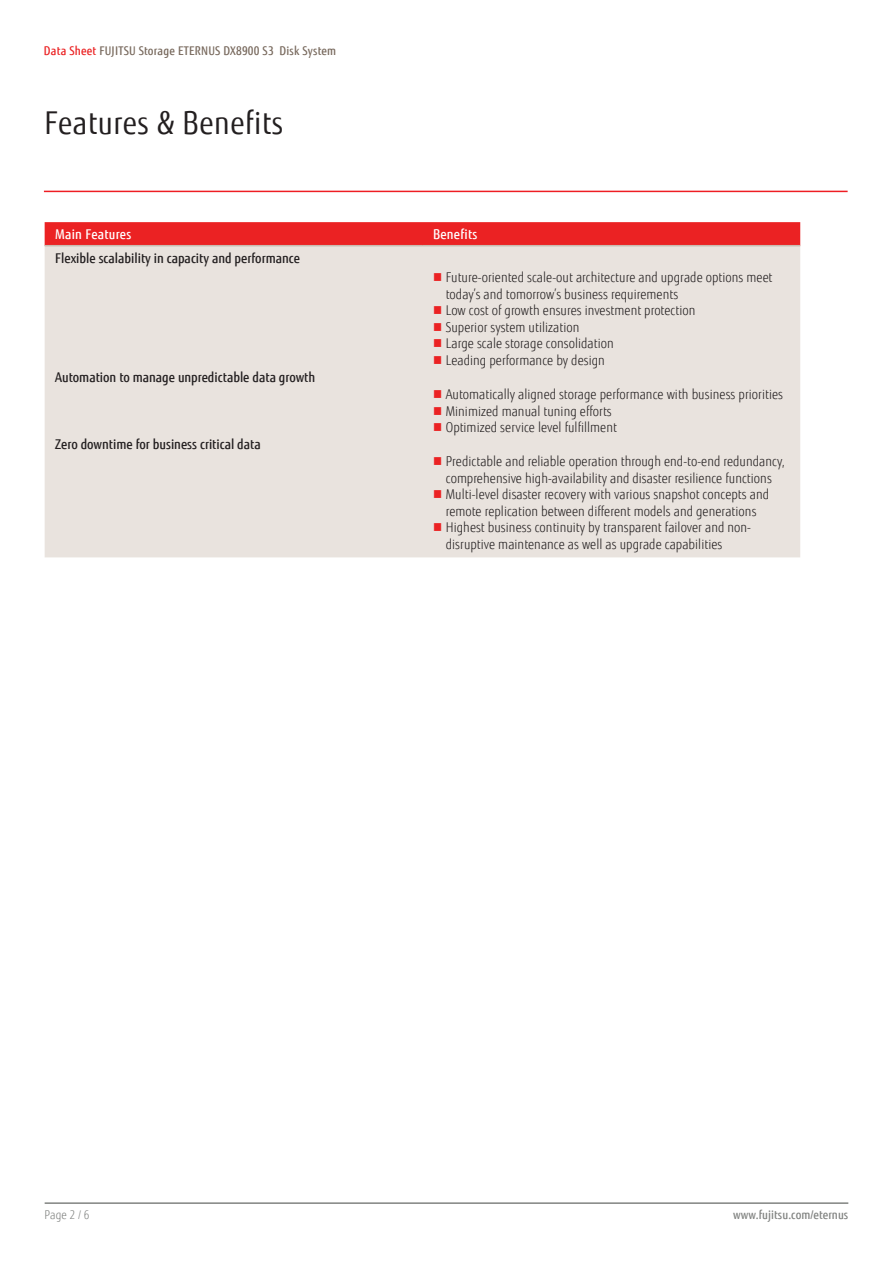
<style>
.page{position:relative;width:893px;height:1263px;background:#fff}
.page>*{position:absolute;margin:0;border:0;box-sizing:border-box;transform-origin:0 0}
.ComponentHeading{font:31.5px "Fujitsu Sans";letter-spacing:.02em;color:#231f20;scale:.9 1}
.t1{font:300 13.5px/16.5px "Fujitsu Sans";letter-spacing:.005em;color:#231f20;scale:.9 1}
.FeatureBenefitSubhea{font:500 13.5px "Fujitsu Sans";color:#231f20;scale:.9 1}
.FeatureBenefitHeadin{font:500 13.5px "Fujitsu Sans";letter-spacing:.02em;color:#fff;scale:.9 1}
.RunningHeader{font:500 12px "Fujitsu Sans";letter-spacing:.02em;color:#78695d;scale:.9 1}
.RunningFooter_R{font:500 12px "Fujitsu Sans";letter-spacing:.005em;color:#818381;scale:.9 1}
.RunningFooter_L{font:300 12px "Fujitsu Sans";color:#818381;scale:.9 1}
.s1{color:#eb2223}
</style>
<div class="page">
<hr style="left:45px;top:1202px;width:803px;height:2px;background:#818381">
<div style="left:45px;top:222px;width:755px;height:23px;background:#eb2223"></div>
<div style="left:45px;top:246px;width:755px;height:311px;background:#e9e3de"></div>
<hr style="left:45px;top:245px;width:377px;height:1px;background:#c9bcb1">
<hr style="left:422px;top:245px;width:378px;height:1px;background:#c9bcb1">
<hr style="left:44px;top:191px;width:804px;height:1px;background:#ee1d23">
<svg style="left:434px;top:273px;width:7px;height:8px"></svg>
<svg style="left:434px;top:306px;width:7px;height:8px"></svg>
<svg style="left:434px;top:323px;width:7px;height:8px"></svg>
<svg style="left:434px;top:339px;width:7px;height:8px"></svg>
<svg style="left:434px;top:356px;width:7px;height:8px"></svg>
<svg style="left:434px;top:390px;width:7px;height:8px"></svg>
<svg style="left:434px;top:407px;width:7px;height:8px"></svg>
<svg style="left:434px;top:423px;width:7px;height:8px"></svg>
<svg style="left:434px;top:457px;width:7px;height:8px"></svg>
<svg style="left:434px;top:490px;width:7px;height:8px"></svg>
<svg style="left:434px;top:523px;width:7px;height:8px"></svg>
<p class="RunningHeader" style="left:44px;top:43px;width:326px"><span class="s1">Data Sheet</span> FUJITSU Storage ETERNUS DX8900 S3 Disk System</p>
<p class="ComponentHeading" style="left:45px;top:104px;width:267px">Features &amp; Benefits</p>
<p class="FeatureBenefitHeadin" style="left:55px;top:226px;width:86px">Main Features</p>
<p class="FeatureBenefitHeadin" style="left:433px;top:226px;width:51px">Benefits</p>
<p class="FeatureBenefitSubhea" style="left:55px;top:250px;width:273px">Flexible scalability in capacity and performance</p>
<p class="t1" style="left:446px;top:269px;width:364px">Future-oriented scale-out architecture and upgrade options meet today’s and tomorrow’s business requirements</p>
<p class="t1" style="left:446px;top:302px;width:279px">Low cost of growth ensures investment protection</p>
<p class="t1" style="left:446px;top:319px;width:150px">Superior system utilization</p>
<p class="t1" style="left:446px;top:335px;width:188px">Large scale storage consolidation</p>
<p class="t1" style="left:446px;top:352px;width:178px">Leading performance by design</p>
<p class="FeatureBenefitSubhea" style="left:55px;top:369px;width:290px">Automation to manage unpredictable data growth</p>
<p class="t1" style="left:446px;top:386px;width:376px">Automatically aligned storage performance with business priorities</p>
<p class="t1" style="left:446px;top:403px;width:186px">Minimized manual tuning efforts</p>
<p class="t1" style="left:446px;top:419px;width:192px">Optimized service level fulfillment</p>
<p class="FeatureBenefitSubhea" style="left:55px;top:436px;width:230px">Zero downtime for business critical data</p>
<p class="t1" style="left:446px;top:454px;width:378px">Predictable and reliable operation through end-to-end redundancy, comprehensive high-availability and disaster resilience functions</p>
<p class="t1" style="left:446px;top:487px;width:361px">Multi-level disaster recovery with various snapshot concepts and remote replication between different models and generations</p>
<p class="t1" style="left:446px;top:520px;width:341px">Highest business continuity by transparent failover and non&shy;disruptive maintenance as well as upgrade capabilities</p>
<p class="RunningFooter_L" style="left:45px;top:1208px;width:51px">Page 2 / 6</p>
<p class="RunningFooter_R" style="left:733px;top:1208px;width:129px">www.fujitsu.com/eternus</p>
</div>
